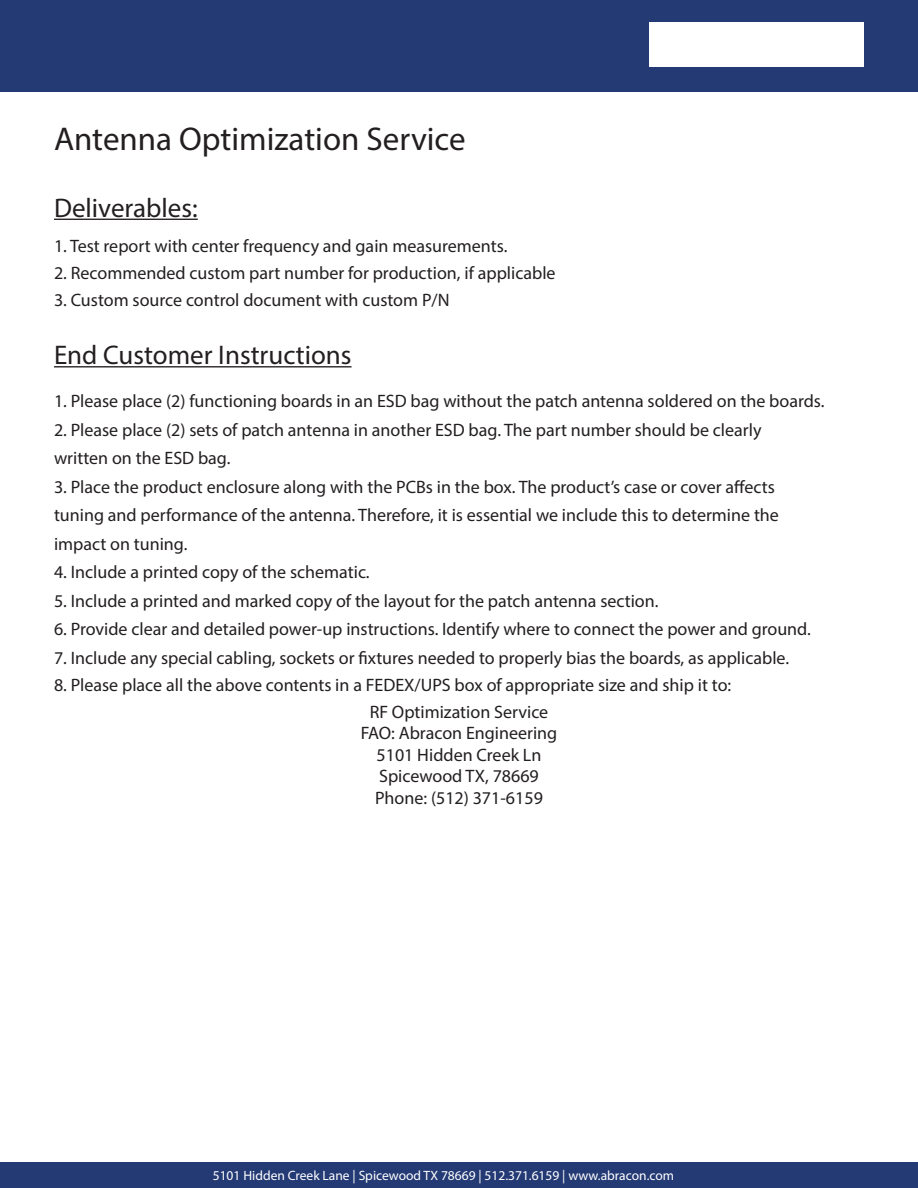
<style>
.page{position:relative;width:918px;height:1188px;background:#fff}
.page>*{position:absolute;margin:0;border:0;box-sizing:border-box;transform-origin:0 0}
.t1{font:33px "Myriad Pro";color:#231f20}
.t2{font:27px "Myriad Pro";color:#231f20}
.t3{font:18px/28.5px "Myriad Pro";color:#231f20}
.t4{font:13.5px "Myriad Pro";color:#fff}
</style>
<div class="page">
<div style="left:0;top:1162px;width:918px;height:26px;background:#243a75"></div>
<div style="left:0;top:0;width:918px;height:92px;background:#243a75"></div>
<div style="left:650px;top:22px;width:214px;height:45px;background:#fff"></div>
<hr style="left:54px;top:219px;width:144px;height:1px;background:#231f20">
<hr style="left:54px;top:366px;width:298px;height:1px;background:#231f20">
<p class="t1" style="left:54px;top:118px;width:413px">Antenna Optimization Service</p>
<p class="t2" style="left:54px;top:191px;width:145px">Deliverables:</p>
<p class="t3" style="left:54px;top:231px;width:455px">1. Test report with center frequency and gain measurements.</p>
<p class="t3" style="left:54px;top:258px;width:503px">2. Recommended custom part number for production, if applicable</p>
<p class="t3" style="left:54px;top:285px;width:397px">3. Custom source control document with custom P/N</p>
<p class="t2" style="left:54px;top:338px;width:299px">End Customer Instructions</p>
<p class="t3" style="left:54px;top:387px;width:772px">1. Please place (2) functioning boards in an ESD bag without the patch antenna soldered on the boards.</p>
<p class="t3" style="left:54px;top:415px;width:709px">2. Please place (2) sets of patch antenna in another ESD bag. The part number should be clearly written on the ESD bag.</p>
<p class="t3" style="left:54px;top:472px;width:726px">3. Place the product enclosure along with the PCBs in the box. The product’s case or cover affects tuning and performance of the antenna. Therefore, it is essential we include this to determine the impact on tuning.</p>
<p class="t3" style="left:54px;top:558px;width:317px">4. Include a printed copy of the schematic.</p>
<p class="t3" style="left:54px;top:586px;width:606px">5. Include a printed and marked copy of the layout for the patch antenna section.</p>
<p class="t3" style="left:54px;top:615px;width:758px">6. Provide clear and detailed power-up instructions. Identify where to connect the power and ground.</p>
<p class="t3" style="left:54px;top:643px;width:737px">7. Include any special cabling, sockets or fixtures needed to properly bias the boards, as applicable.</p>
<p class="t3" style="left:54px;top:670px;width:679px">8. Please place all the above contents in a FEDEX/UPS box of appropriate size and ship it to:</p>
<p class="t3" style="left:370px;top:697px;width:180px">RF Optimization Service</p>
<p class="t3" style="left:361px;top:719px;width:198px">FAO: Abracon Engineering</p>
<p class="t3" style="left:377px;top:740px;width:166px">5101 Hidden Creek Ln</p>
<p class="t3" style="left:379px;top:762px;width:161px">Spicewood TX, 78669</p>
<p class="t3" style="left:375px;top:783px;width:169px">Phone: (512) 371-6159</p>
<p class="t4" style="left:213px;top:1167px;width:463px">5101 Hidden Creek Lane | Spicewood TX 78669 | 512.371.6159 | www.abracon.com</p>
</div>
